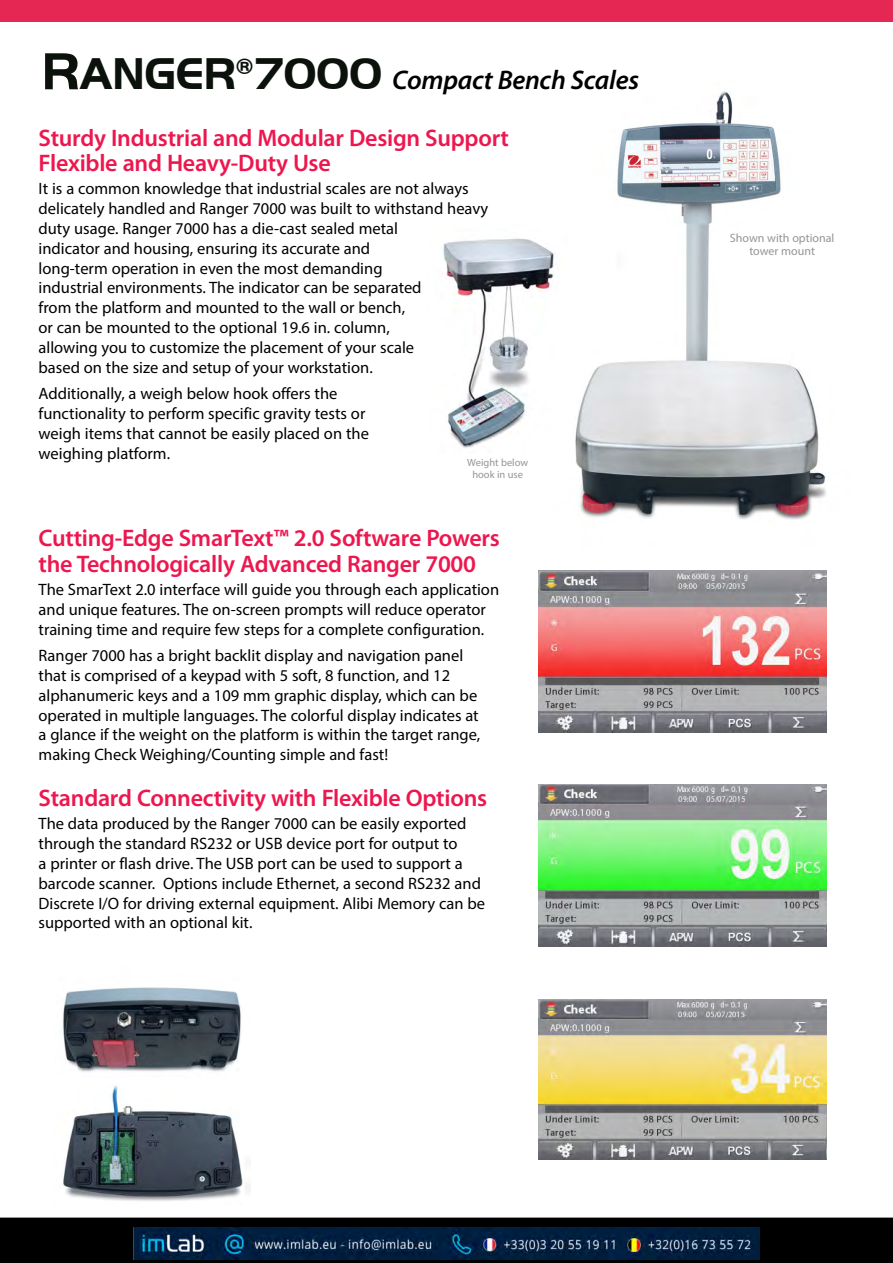
<style>
.page{position:relative;width:893px;height:1263px;background:#fff}
.page>*{position:absolute;margin:0;border:0;box-sizing:border-box;transform-origin:0 0}
.t1{font:italic 600 27px "Myriad Pro";letter-spacing:-.01em;color:#000}
.t2{font:600 24px/25.8px "Myriad Pro";letter-spacing:-.01em;color:#ed174f}
.t3{font:16.5px/19.8px "Myriad Pro";color:#000}
.t4{font:12px/13.5px "Myriad Pro";color:#939598;text-align:center}
.t5{font:10.5px/12px "Myriad Pro";color:#939598;text-align:center}
.s1{font-family:"Handel Got D";font-weight:700;font-style:normal;font-size:54px;color:#0b110b}
.s2{font-family:"Handel Got D";font-weight:700;font-style:normal;font-size:45.9px;color:#0b110b}
</style>
<div class="page">
<div style="left:0;top:0;width:893px;height:21px;background:#e52753"></div>
<svg style="left:0;top:1217px;width:893px;height:46px;background:#060708"></svg>
<img style="left:575px;top:91px;width:251px;height:429px">
<img style="left:63px;top:1085px;width:188px;height:116px">
<img style="left:62px;top:987px;width:179px;height:85px">
<div style="left:725px;top:233px;width:114px;height:31px;background:#fff"></div>
<img style="left:442px;top:238px;width:115px;height:211px">
<img style="left:538px;top:570px;width:288px;height:163px">
<img style="left:538px;top:785px;width:288px;height:161px">
<img style="left:538px;top:999px;width:288px;height:160px">
<img style="left:134px;top:1228px;width:625px;height:32px">
<h1 class="t1" style="left:41px;top:63px;width:599px"><span class="s1">R</span><span class="s2">ANGER</span><sup>®</sup><span class="s2">7000</span> Compact Bench Scales</h1>
<h2 class="t2" style="left:39px;top:124px;width:472px">Sturdy Industrial and Modular Design Support<br>Flexible and Heavy-Duty Use</h2>
<p class="t3" style="left:39px;top:179px;width:451px">It is a common knowledge that industrial scales are not always delicately handled and Ranger 7000 was built to withstand heavy duty usage. Ranger 7000 has a die-cast sealed metal<br>indicator and housing, ensuring its accurate and<br>long-term operation in even the most demanding<br>industrial environments. The indicator can be separated<br>from the platform and mounted to the wall or bench,<br>or can be mounted to the optional 19.6 in. column,<br>allowing you to customize the placement of your scale<br>based on the size and setup of your workstation.</p>
<p class="t3" style="left:39px;top:383px;width:332px">Additionally, a weigh below hook offers the functionality to perform specific gravity tests or weigh items that cannot be easily placed on the weighing platform.</p>
<p class="t5" style="left:467px;top:456px;width:62px">Weight below hook in use</p>
<h2 class="t2" style="left:39px;top:525px;width:463px">Cutting-Edge SmarText™ 2.0 Software Powers the Technologically Advanced Ranger 7000</h2>
<p class="t3" style="left:39px;top:579px;width:462px">The SmarText 2.0 interface will guide you through each application and unique features. The on-screen prompts will reduce operator training time and require few steps for a complete configuration.</p>
<p class="t3" style="left:39px;top:646px;width:443px">Ranger 7000 has a bright backlit display and navigation panel that is comprised of a keypad with 5 soft, 8 function, and 12 alphanumeric keys and a 109 mm graphic display, which can be operated in multiple languages. The colorful display indicates at a glance if the weight on the platform is within the target range, making Check Weighing/Counting simple and fast!</p>
<h2 class="t2" style="left:39px;top:785px;width:450px">Standard Connectivity with Flexible Options</h2>
<p class="t3" style="left:39px;top:814px;width:448px">The data produced by the Ranger 7000 can be easily exported through the standard RS232 or USB device port for output to<br>a printer or flash drive. The USB port can be used to support a barcode scanner. Options include Ethernet, a second RS232 and Discrete I/O for driving external equipment. Alibi Memory can be supported with an optional kit.</p>
<p class="t4" style="left:730px;top:231px;width:106px">Shown with optional tower mount</p>
</div>
